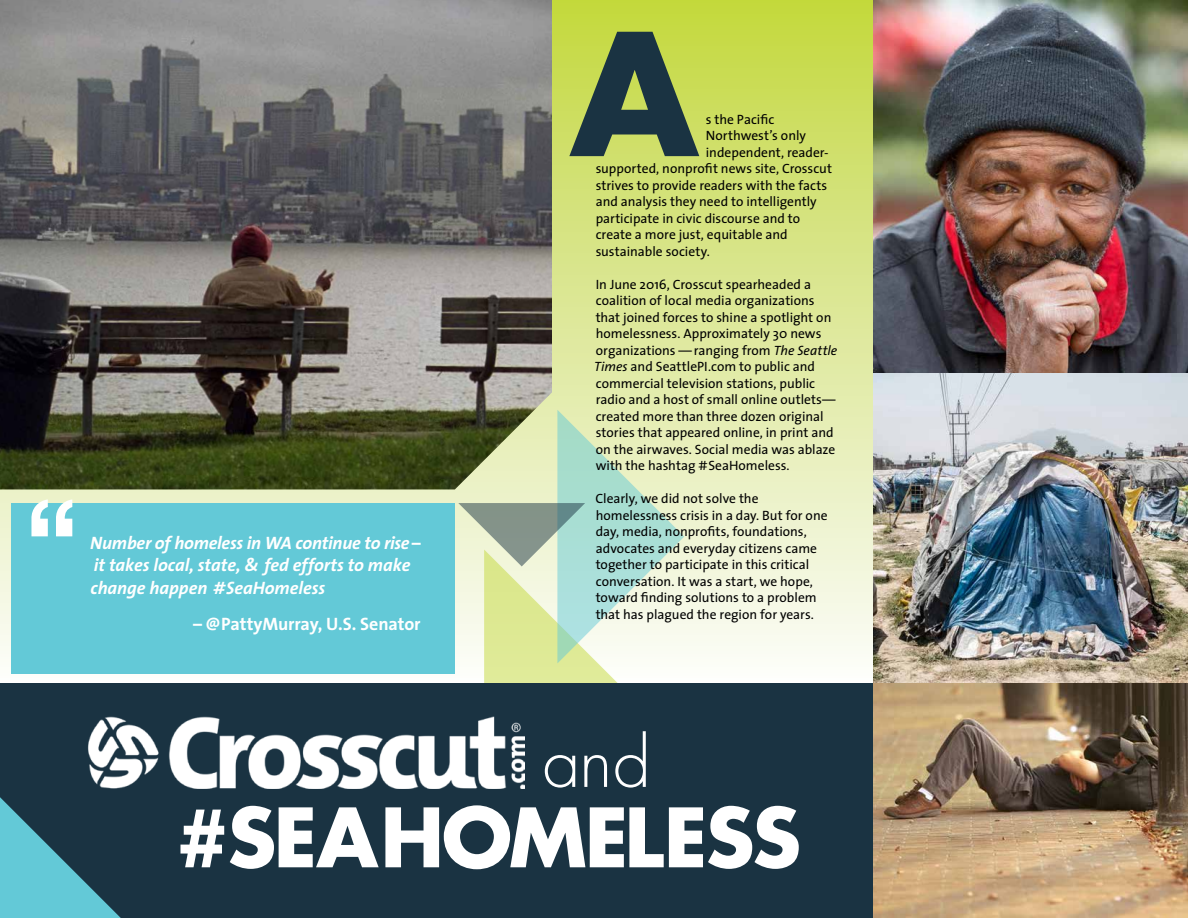
<style>
.page{position:relative;width:1188px;height:918px;background:#fff}
.page>*{position:absolute;margin:0;border:0;box-sizing:border-box;transform-origin:0 0}
.t1{font:700 165px "Futura Std";color:#1a3342}
.t2{font:700 79.5px "Futura Std";letter-spacing:-.03em;color:#fff}
.t3{font:300 67.5px "Futura Std";color:#fff}
.t4{font:italic 700 18px/22.5px "The Sans";letter-spacing:-.005em;color:#fff}
.t5{font:700 18px "The Sans";letter-spacing:-.01em;color:#fff}
.t6{font:13.5px/16.5px "The Sans";color:#000}
.s1{font-style:italic}
</style>
<div class="page">
<div style="left:0;top:0;width:1188px;height:686px;background:linear-gradient(to bottom,#c3d740,#fcfdfd)"></div>
<svg style="left:458px;top:410px;width:226px;height:274px;background:#d0e4c5"></svg>
<div style="left:11px;top:503px;width:444px;height:170px;background:#63c9d7"></div>
<img style="left:0;top:0;width:552px;height:489px">
<div style="left:0;top:684px;width:1188px;height:234px;background:#1a3342"></div>
<svg style="left:0;top:797px;width:121px;height:121px"></svg>
<svg style="left:31px;top:499px;width:41px;height:37px"></svg>
<img style="left:873px;top:0;width:315px;height:918px">
<img style="left:873px;top:373px;width:315px;height:311px">
<img style="left:88px;top:716px;width:437px;height:73px">
<h3 class="t4" style="left:90px;top:531px;width:332px">Number of homeless in WA continue to rise – it takes local, state, &amp; fed efforts to make change happen #SeaHomeless</h3>
<h3 class="t5" style="left:193px;top:608px;width:229px">– @PattyMurray, U.S. Senator</h3>
<h1 class="t1" style="left:570px;top:-15px;width:130px">A</h1>
<p class="t6" style="left:706px;top:110px;width:70px">s the Pacific</p>
<p class="t6" style="left:706px;top:127px;width:102px">Northwest’s only</p>
<p class="t6" style="left:706px;top:143px;width:124px">independent, reader-</p>
<p class="t6" style="left:596px;top:160px;width:238px">supported, nonprofit news site, Crosscut</p>
<p class="t6" style="left:596px;top:176px;width:233px">strives to provide readers with the facts</p>
<p class="t6" style="left:596px;top:193px;width:223px">and analysis they need to intelligently</p>
<p class="t6" style="left:596px;top:209px;width:206px">participate in civic discourse and to</p>
<p class="t6" style="left:596px;top:226px;width:193px">create a more just, equitable and</p>
<p class="t6" style="left:596px;top:242px;width:116px">sustainable society.</p>
<p class="t6" style="left:594px;top:275px;width:245px">In June 2016, Crosscut spearheaded a coalition of local media organizations that joined forces to shine a spotlight on homelessness. Approximately 30 news organizations — ranging from <span class="s1">The Seattle Times</span> and SeattlePI.com to public and commercial television stations, public radio and a host of small online outlets— created more than three dozen original stories that appeared online, in print and on the airwaves. Social media was ablaze with the hashtag #SeaHomeless.</p>
<p class="t6" style="left:596px;top:490px;width:234px">Clearly, we did not solve the homelessness crisis in a day. But for one day, media, nonprofits, foundations, advocates and everyday citizens came together to participate in this critical conversation. It was a start, we hope, toward finding solutions to a problem that has plagued the region for years.</p>
<h3 class="t3" style="left:543px;top:721px;width:110px">and</h3>
<h2 class="t2" style="left:175px;top:785px;width:627px">#SEAHOMELESS</h2>
</div>
